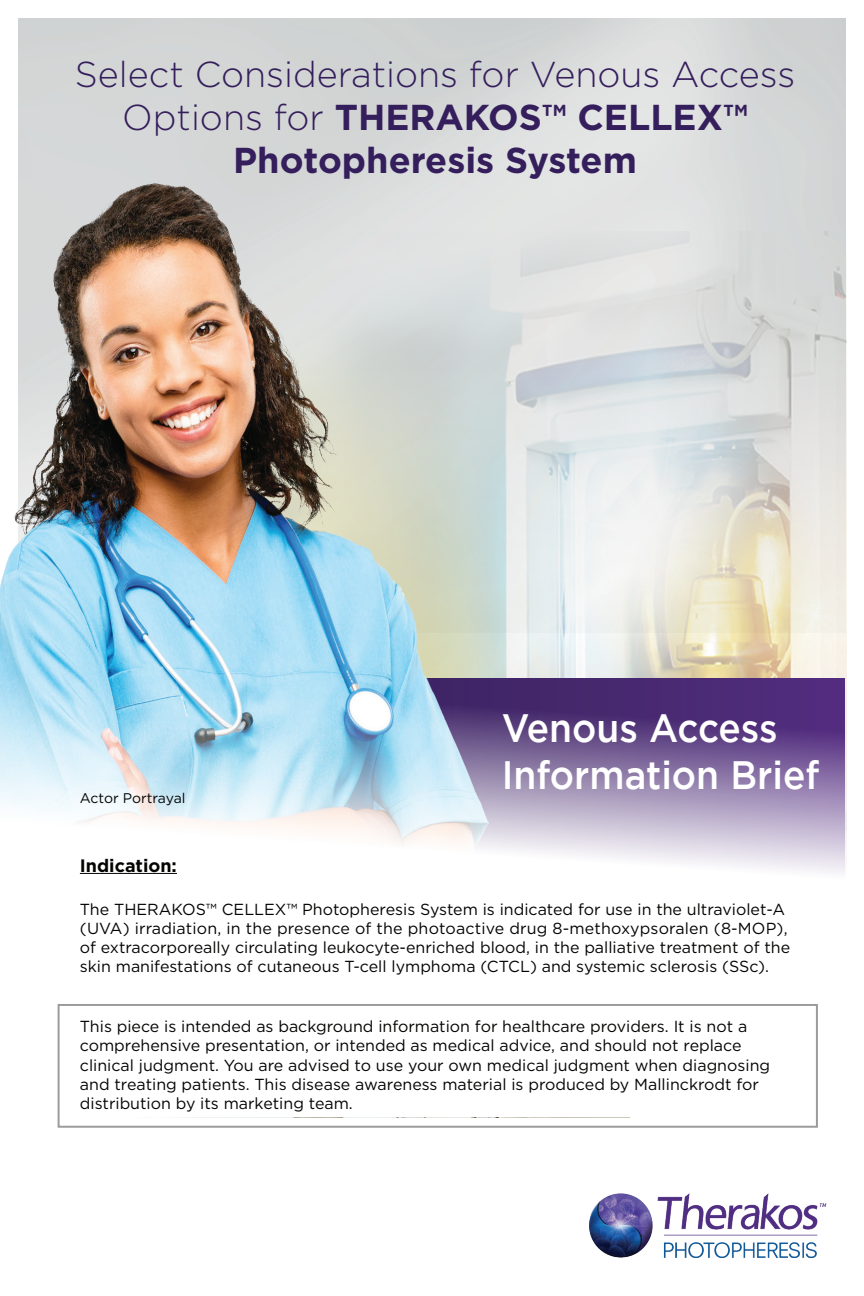
<style>
.page{position:relative;width:864px;height:1296px;background:#fff}
.page>*{position:absolute;margin:0;border:0;box-sizing:border-box;transform-origin:0 0}
.t1{font:500 39.6px/47.4px "Gotham";color:#fff;scale:.94 1}
.t2{font:300 36px/43.2px "Gotham";color:#351e5c;text-align:center}
.t3{font:700 18px "Gotham";color:#040503}
.t4{font:16px/19.2px "Gotham";color:#040503}
.t5{font:14px "Gotham";letter-spacing:-.005em;color:#040503}
.s1{font-weight:700}
</style>
<div class="page">
<img style="left:540px;top:231px;width:306px;height:147px">
<img style="left:18px;top:168px;width:522px;height:210px">
<img style="left:0;top:378px;width:847px;height:739px">
<img style="left:589px;top:1193px;width:238px;height:65px">
<hr style="left:80px;top:873px;width:97px;height:1px;background:#040503">
<h2 class="t2" style="left:75px;top:52px;width:722px">Select Considerations for Venous Access<br>Options for <span class="s1">THERAKOS™ CELLEX™<br>Photopheresis System</span></h2>
<p class="t5" style="left:80px;top:789px;width:107px">Actor Portrayal</p>
<h1 class="t1" style="left:502px;top:703px;width:340px">Venous Access<br>Information Brief</h1>
<p class="t3" style="left:80px;top:853px;width:99px">Indication:</p>
<p class="t4" style="left:80px;top:899px;width:712px">The THERAKOS™ CELLEX™ Photopheresis System is indicated for use in the ultraviolet-A (UVA) irradiation, in the presence of the photoactive drug 8-methoxypsoralen (8-MOP), of extracorporeally circulating leukocyte-enriched blood, in the palliative treatment of the skin manifestations of cutaneous T-cell lymphoma (CTCL) and systemic sclerosis (SSc).</p>
<p class="t4" style="left:80px;top:1017px;width:692px">This piece is intended as background information for healthcare providers. It is not a comprehensive presentation, or intended as medical advice, and should not replace clinical judgment. You are advised to use your own medical judgment when diagnosing and treating patients. This disease awareness material is produced by Mallinckrodt for distribution by its marketing team.</p>
</div>
